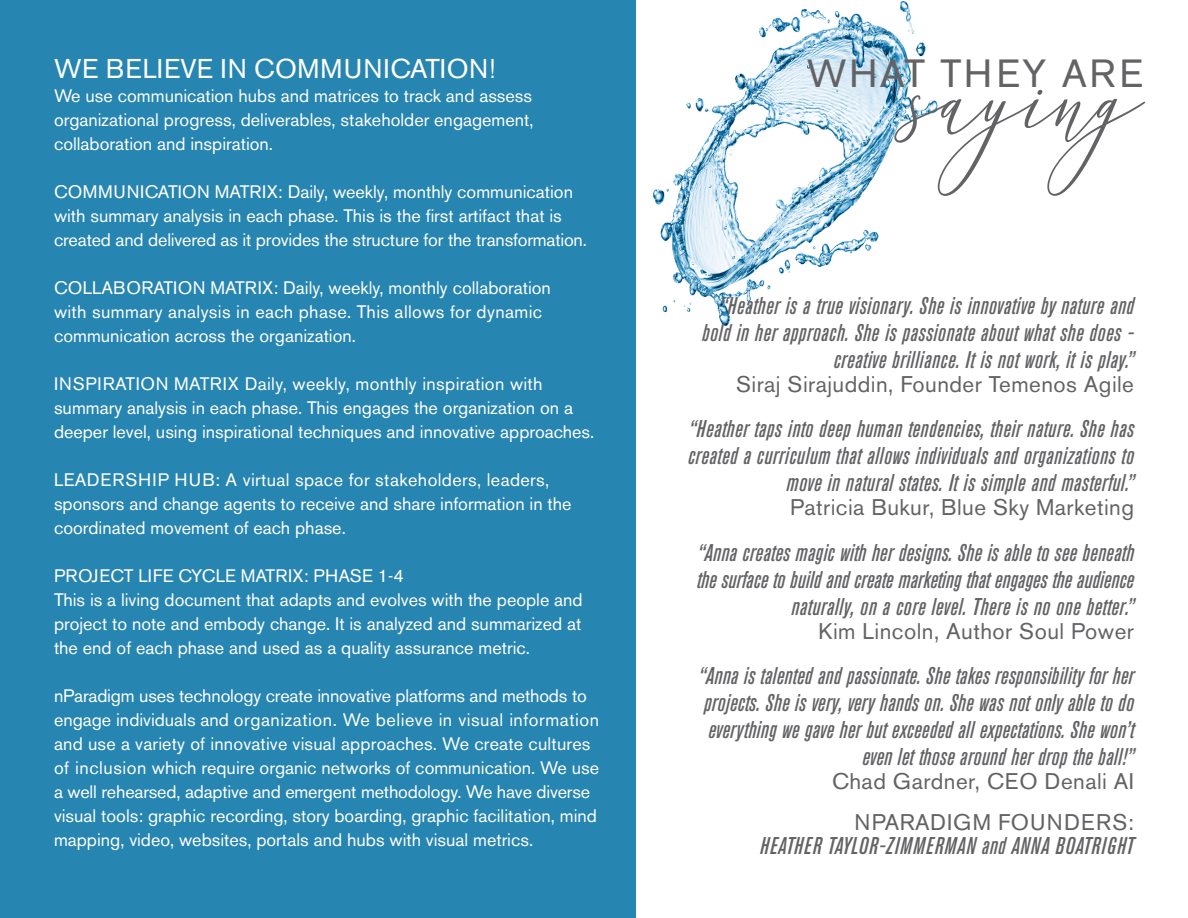
<style>
.page{position:relative;width:1188px;height:918px;background:#fff}
.page>*{position:absolute;margin:0;border:0;box-sizing:border-box;transform-origin:0 0}
.t1{font:115.5px "Aurellia Script";color:#636366}
.t2{font:39px "Akzidenz Grotesk BE";letter-spacing:.06em;color:#636366}
.t3{font:27px "Akzidenz Grotesk BE";letter-spacing:.02em;color:#fff}
.t4{font:italic 500 condensed 24px/27px "Akzidenz Grotesk BE";letter-spacing:.02em;color:#636366;text-align:right}
.t5{font:italic 500 condensed 24px "Akzidenz Grotesk BE";letter-spacing:.04em;color:#636366}
.t6{font:22.5px "Akzidenz Grotesk BE";letter-spacing:.02em;color:#636366}
.t7{font:22.5px "Akzidenz Grotesk BE";letter-spacing:.04em;color:#636366}
.t8{font:18px/24px "Akzidenz Grotesk BE";color:#fff}
.t9{font:18px "Akzidenz Grotesk BE";letter-spacing:.02em;color:#fff}
</style>
<div class="page">
<div style="left:0;top:0;width:635px;height:918px;background:#2685b1"></div>
<img style="left:653px;top:0;width:285px;height:326px">
<p class="t3" style="left:54px;top:53px;width:443px">WE BELIEVE IN COMMUNICATION!</p>
<p class="t8" style="left:54px;top:84px;width:480px">We use communication hubs and matrices to track and assess</p>
<p class="t8" style="left:54px;top:108px;width:481px">organizational progress, deliverables, stakeholder engagement,</p>
<p class="t8" style="left:54px;top:132px;width:221px">collaboration and inspiration.</p>
<p class="t8" style="left:54px;top:180px;width:521px">COMMUNICATION MATRIX: Daily, weekly, monthly communication with summary analysis in each phase. This is the first artifact that is</p>
<p class="t8" style="left:54px;top:228px;width:534px">created and delivered as it provides the structure for the transformation.</p>
<p class="t8" style="left:54px;top:276px;width:498px">COLLABORATION MATRIX: Daily, weekly, monthly collaboration</p>
<p class="t9" style="left:54px;top:301px;width:490px">with summary analysis in each phase. This allows for dynamic</p>
<p class="t8" style="left:54px;top:324px;width:303px">communication across the organization.</p>
<p class="t9" style="left:54px;top:373px;width:490px">INSPIRATION MATRIX Daily, weekly, monthly inspiration with</p>
<p class="t8" style="left:54px;top:396px;width:542px">summary analysis in each phase. This engages the organization on a deeper level, using inspirational techniques and innovative approaches.</p>
<p class="t9" style="left:54px;top:469px;width:497px">LEADERSHIP HUB: A virtual space for stakeholders, leaders,</p>
<p class="t8" style="left:54px;top:492px;width:519px">sponsors and change agents to receive and share information in the coordinated movement of each phase.</p>
<p class="t8" style="left:54px;top:564px;width:352px">PROJECT LIFE CYCLE MATRIX: PHASE 1-4</p>
<p class="t8" style="left:54px;top:588px;width:530px;text-align:justify">This is a living document that adapts and evolves with the people and project to note and embody change. It is analyzed and summarized at the end of each phase and used as a quality assurance metric.</p>
<p class="t8" style="left:54px;top:684px;width:547px">nParadigm uses technology create innovative platforms and methods to engage individuals and organization. We believe in visual information and use a variety of innovative visual approaches. We create cultures of inclusion which require organic networks of communication. We use a well rehearsed, adaptive and emergent methodology. We have diverse visual tools: graphic recording, story boarding, graphic facilitation, mind mapping, video, websites, portals and hubs with visual metrics.</p>
<p class="t2" style="left:807px;top:50px;width:338px">WHAT THEY ARE</p>
<p class="t1" style="left:911px;top:17px;width:292px">saying</p>
<p class="t4" style="left:702px;top:292px;width:433px">“Heather is a true visionary. She is innovative by nature and bold in her approach. She is passionate about what she does - creative brilliance. It is not work, it is play.”</p>
<p class="t6" style="left:736px;top:370px;width:399px">Siraj Sirajuddin, Founder Temenos Agile</p>
<p class="t4" style="left:688px;top:415px;width:447px">“Heather taps into deep human tendencies, their nature. She has created a curriculum that allows individuals and organizations to move in natural states. It is simple and masterful.”</p>
<p class="t6" style="left:790px;top:493px;width:345px">Patricia Bukur, Blue Sky Marketing</p>
<p class="t4" style="left:697px;top:539px;width:438px">“Anna creates magic with her designs. She is able to see beneath the surface to build and create marketing that engages the audience naturally, on a core level. There is no one better.”</p>
<p class="t6" style="left:819px;top:618px;width:317px">Kim Lincoln, Author Soul Power</p>
<p class="t4" style="left:699px;top:662px;width:437px">“Anna is talented and passionate. She takes responsibility for her projects. She is very, very hands on. She was not only able to do everything we gave her but exceeded all expectations. She won’t even let those around her drop the ball!”</p>
<p class="t6" style="left:832px;top:768px;width:303px">Chad Gardner, CEO Denali AI</p>
<p class="t7" style="left:854px;top:808px;width:281px">NPARADIGM FOUNDERS:</p>
<p class="t5" style="left:760px;top:831px;width:375px">HEATHER TAYLOR-ZIMMERMAN and ANNA BOATRIGHT</p>
</div>
